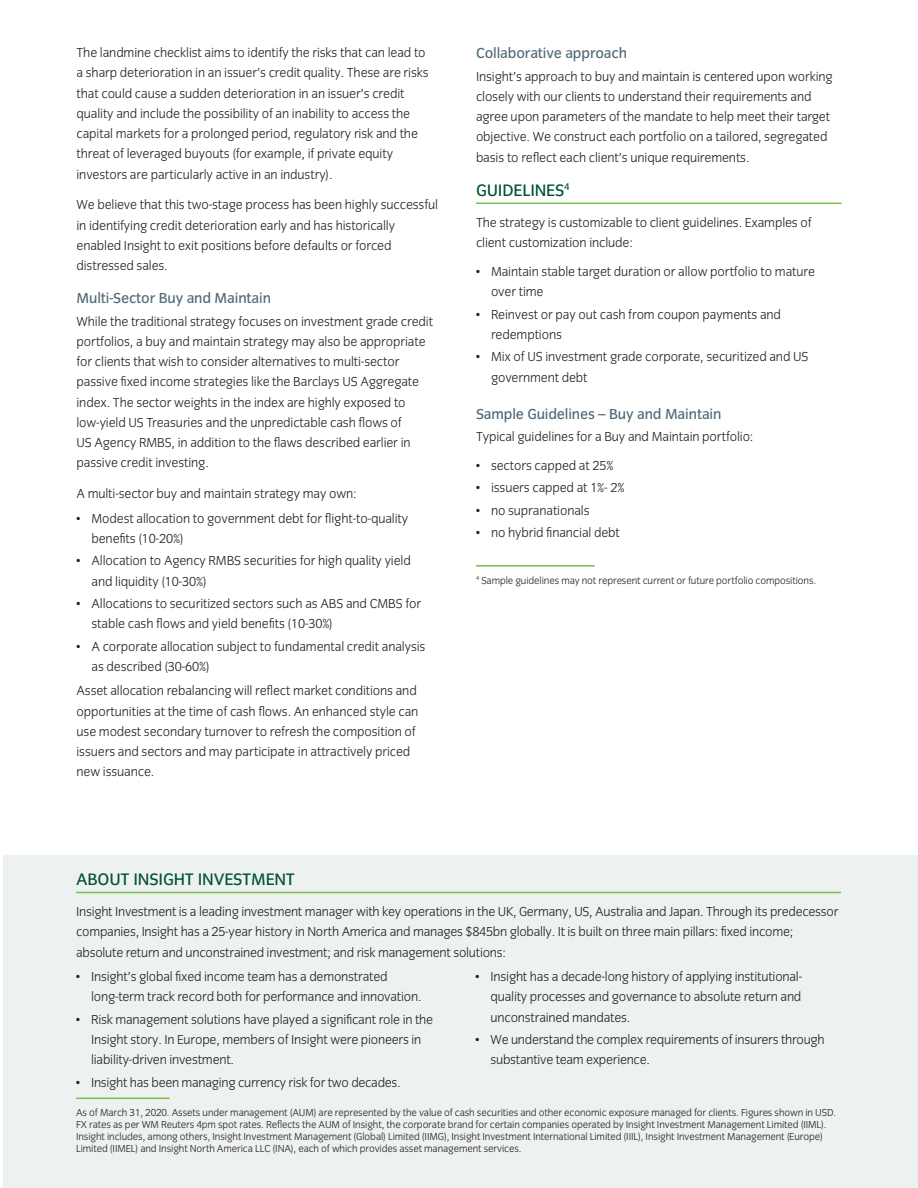
<style>
.page{position:relative;width:918px;height:1188px;background:#fff}
.page>*{position:absolute;margin:0;border:0;box-sizing:border-box;transform-origin:0 0}
._5__Sub_heading_DGr{font:17.25px "Congress Sans Std";letter-spacing:-.01em;color:#005431}
._7__Grey_Sub_head{font:15px "Congress Sans Std";letter-spacing:-.01em;color:#4f6877}
._8__Black_Body_txt{font:13.5px/20.2px "Congress Sans Light Std";letter-spacing:-.01em;color:#231f20}
._9__Bullets{font:13.5px/20.2px "Congress Sans Light Std";letter-spacing:-.01em;color:#231f20}
._11__Small_print_7p{font:10.5px/12px "Congress Sans Light Std";letter-spacing:-.01em;color:#231f20}
.s1{color:#ed028c}
</style>
<div class="page">
<div style="left:3px;top:855px;width:915px;height:333px;background:#eef1f2"></div>
<hr style="left:476px;top:203px;width:365px;height:1px;background:#79c142">
<hr style="left:476px;top:565px;width:119px;height:2px;background:#79c142">
<hr style="left:76px;top:1098px;width:94px;height:1px;background:#79c142">
<hr style="left:76px;top:892px;width:765px;height:1px;background:#79c142">
<p class="_8__Black_Body_txt" style="left:77px;top:43px;width:354px">The landmine checklist aims to identify the risks that can lead to a sharp deterioration in an issuer’s credit quality. These are risks that could cause a sudden deterioration in an issuer’s credit quality and include the possibility of an inability to access the capital markets for a prolonged period, regulatory risk and the threat of leveraged buyouts (for example, if private equity investors are particularly active in an industry).</p>
<p class="_8__Black_Body_txt" style="left:77px;top:195px;width:363px">We believe that this two-stage process has been highly successful in identifying credit deterioration early and has historically enabled Insight to exit positions before defaults or forced distressed sales.</p>
<p class="_7__Grey_Sub_head" style="left:77px;top:290px;width:196px">Multi-Sector Buy and Maintain</p>
<p class="_8__Black_Body_txt" style="left:77px;top:311px;width:358px">While the traditional strategy focuses on investment grade credit portfolios, a buy and maintain strategy may also be appropriate for clients that wish to consider alternatives to multi-sector passive fixed income strategies like the Barclays US Aggregate index. The sector weights in the index are highly exposed to low-yield US Treasuries and the unpredictable cash flows of<br>US Agency RMBS, in addition to the flaws described earlier in passive credit investing.</p>
<p class="_8__Black_Body_txt" style="left:77px;top:484px;width:282px">A multi-sector buy and maintain strategy may own:</p>
<p class="_9__Bullets" style="left:92px;top:508px;width:318px;text-indent:-15px">• Modest allocation to government debt for flight-to-quality benefits (10-20%)</p>
<p class="_9__Bullets" style="left:92px;top:551px;width:321px;text-indent:-15px">• Allocation to Agency RMBS securities for high quality yield and liquidity (10-30%)</p>
<p class="_9__Bullets" style="left:92px;top:594px;width:331px;text-indent:-15px">• Allocations to securitized sectors such as ABS and CMBS for stable cash flows and yield benefits (10-30%)</p>
<p class="_9__Bullets" style="left:92px;top:636px;width:335px;text-indent:-15px">• A corporate allocation subject to fundamental credit analysis as described (30-60%)</p>
<p class="_8__Black_Body_txt" style="left:77px;top:681px;width:343px">Asset allocation rebalancing will reflect market conditions and opportunities at the time of cash flows. An enhanced style can use modest secondary turnover to refresh the composition of issuers and sectors and may participate in attractively priced new issuance.</p>
<p class="_7__Grey_Sub_head" style="left:476px;top:45px;width:153px">Collaborative approach</p>
<p class="_8__Black_Body_txt" style="left:476px;top:66px;width:358px">Insight’s approach to buy and maintain is centered upon working closely with our clients to understand their requirements and agree upon parameters of the mandate to help meet their target objective. We construct each portfolio on a tailored, segregated basis to reflect each client’s unique requirements.</p>
<p class="_5__Sub_heading_DGr" style="left:476px;top:181px;width:95px">GUIDELINES<sup>4</sup></p>
<p class="_8__Black_Body_txt" style="left:476px;top:213px;width:337px">The strategy is customizable to client guidelines. Examples of client customization include:</p>
<p class="_9__Bullets" style="left:491px;top:262px;width:326px;text-indent:-15px">• Maintain stable target duration or allow portfolio to mature over time</p>
<p class="_9__Bullets" style="left:491px;top:304px;width:292px;text-indent:-15px">• Reinvest or pay out cash from coupon payments and redemptions</p>
<p class="_9__Bullets" style="left:491px;top:347px;width:319px;text-indent:-15px">• Mix of US investment grade corporate, securitized and US government debt</p>
<p class="_7__Grey_Sub_head" style="left:476px;top:405px;width:247px">Sample Guidelines – Buy and Maintain</p>
<p class="_8__Black_Body_txt" style="left:476px;top:427px;width:279px">Typical guidelines for a Buy and Maintain portfolio:</p>
<p class="_9__Bullets" style="left:476px;top:456px;width:139px">• sectors capped at 25%</p>
<p class="_9__Bullets" style="left:476px;top:478px;width:150px">• issuers capped at 1%- 2%</p>
<p class="_9__Bullets" style="left:476px;top:500px;width:115px">• no supranationals</p>
<p class="_9__Bullets" style="left:476px;top:523px;width:146px">• no hybrid financial debt</p>
<p class="_11__Small_print_7p" style="left:476px;top:574px;width:342px"><sup>4</sup> Sample guidelines may not represent current or future portfolio compositions.</p>
<p class="_5__Sub_heading_DGr" style="left:76px;top:870px;width:220px">ABOUT INSIGHT INVESTMENT</p>
<p class="_8__Black_Body_txt" style="left:76px;top:902px;width:764px">Insight Investment is a leading investment manager with key operations in the UK, Germany, US, Australia and Japan. Through its predecessor companies, Insight has a 25-year history in North America and manages $845bn globally. It is built on three main pillars: fixed income; absolute return and unconstrained investment; and risk management solutions:</p>
<p class="_9__Bullets" style="left:91px;top:967px;width:332px;text-indent:-15px">• Insight’s global fixed income team has a demonstrated long-term track record both for performance and innovation.</p>
<p class="_9__Bullets" style="left:91px;top:1010px;width:344px;text-indent:-15px">• Risk management solutions have played a significant role in the<br>Insight story. In Europe, members of Insight were pioneers in liability-driven investment.</p>
<p class="_9__Bullets" style="left:76px;top:1072px;width:326px">• Insight has been managing currency risk for two decades.</p>
<p class="_9__Bullets" style="left:491px;top:967px;width:313px;text-align:justify;text-indent:-15px">• Insight has a decade-long history of applying institutional&shy;quality processes and governance to absolute return and unconstrained mandates.</p>
<p class="_9__Bullets" style="left:491px;top:1030px;width:336px;text-indent:-15px">• We understand the complex requirements of insurers through substantive team experience.</p>
<p class="_11__Small_print_7p" style="left:76px;top:1107px;width:762px">As of March 31, 2020. Assets under management (AUM) are represented by the value of cash securities and other economic exposure managed for clients. Figures shown in USD.<br>FX rates as per WM Reuters 4pm spot rates. Reflects the AUM of Insight, the corporate brand for certain companies operated by Insight Investment Management Limited (IIML).<br>Insight includes, among others, Insight Investment Management (Global) Limited (IIMG), Insight Investment International Limited (IIIL), Insight Investment Management (Europe)<br>Limited (IIMEL) and Insight North America LLC (INA), each of which provides asset management services.</p>
<p class="_11__Small_print_7p" style="left:77px;top:1108px;width:762px">As of <span class="s1">March 31, 2020</span>. Assets under management (AUM) are represented by the value of cash securities and other economic exposure managed for clients. Figures shown in USD.<br>FX rates as per WM Reuters 4pm spot rates. Reflects the AUM of Insight, the corporate brand for certain companies operated by Insight Investment Management Limited (IIML).<br>Insight includes, among others, Insight Investment Management (Global) Limited (IIMG), Insight Investment International Limited (IIIL), Insight Investment Management (Europe)<br>Limited (IIMEL) and Insight North America LLC (INA), each of which provides asset management services.</p>
</div>
